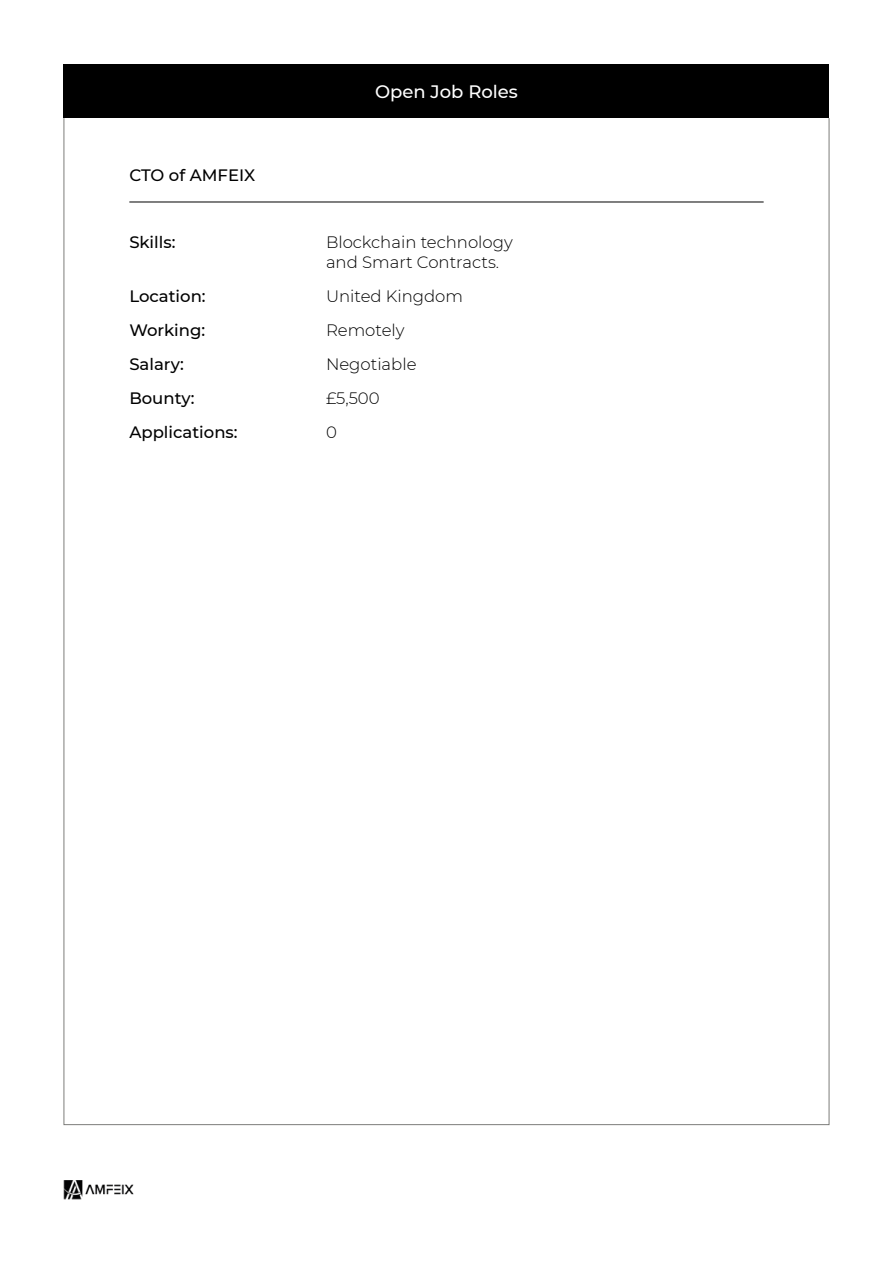
<style>
.page{position:relative;width:893px;height:1263px;background:#fff}
.page>*{position:absolute;margin:0;border:0;box-sizing:border-box;transform-origin:0 0}
.t1{font:500 18px "Montserrat";color:#fff}
.t2{font:300 16.5px/34px "Montserrat";color:#000}
.t3{font:500 16.5px/34px "Montserrat";color:#000}
</style>
<div class="page">
<img style="left:64px;top:1180px;width:70px;height:19px">
<div style="left:64px;top:64px;width:765px;height:54px;background:#000"></div>
<hr style="left:129px;top:202px;width:635px;height:1px;background:#000">
<p class="t3" style="left:129px;top:157px;width:127px">CTO of AMFEIX</p>
<p class="t1" style="left:375px;top:79px;width:144px">Open Job Roles</p>
<p class="t3" style="left:129px;top:224px;width:48px">Skills:</p>
<p class="t2" style="left:326px;top:232px;width:188px;line-height:19.8px">Blockchain technology and Smart Contracts.</p>
<p class="t2" style="left:326px;top:278px;width:139px">United Kingdom<br>Remotely<br>Negotiable £5,500<br>0</p>
<p class="t3" style="left:129px;top:278px;width:110px">Location:<br>Working:<br>Salary:<br>Bounty:<br>Applications:</p>
</div>
